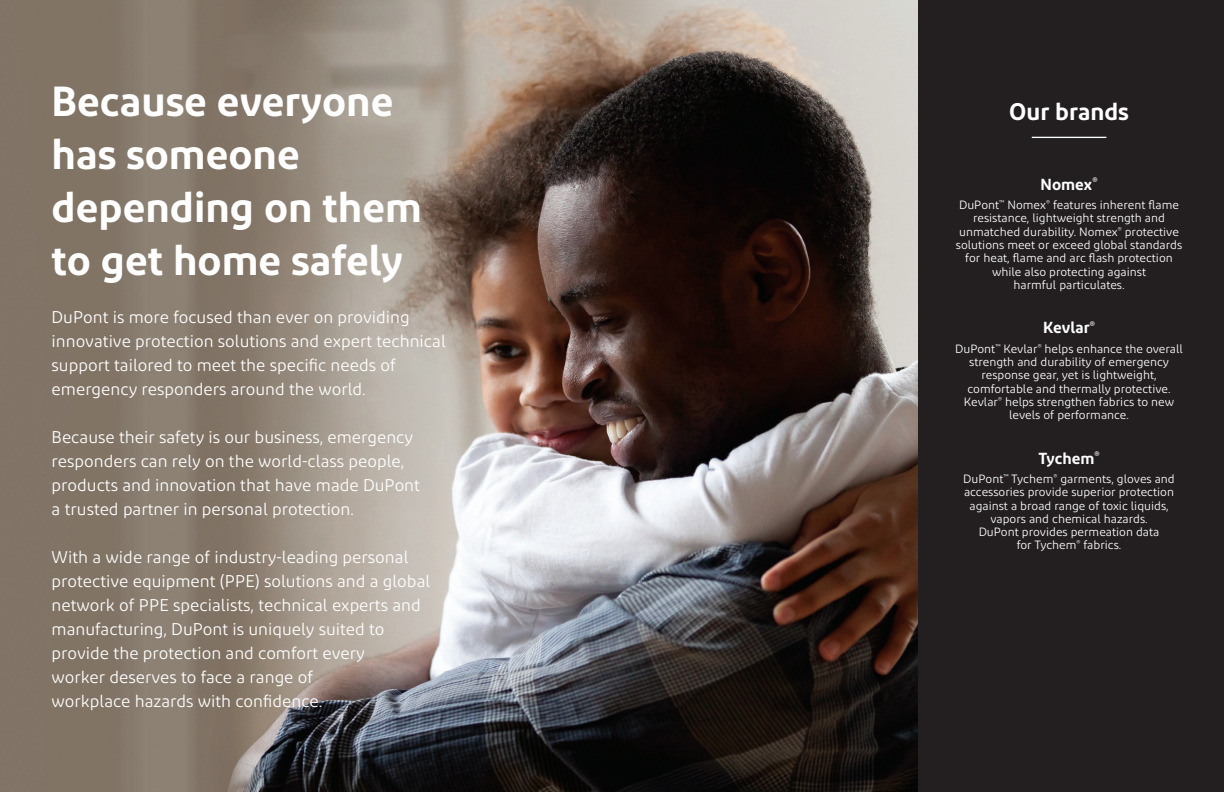
<style>
.page{position:relative;width:1224px;height:792px;background:#fff}
.page>*{position:absolute;margin:0;border:0;box-sizing:border-box;transform-origin:0 0}
.Cover{font:600 42px/53px "Diodrum";color:#fff}
.Sidebar_Title{font:600 24px "Diodrum";color:#fff}
.Callout_body{font:17px/24px "Diodrum";color:#fff}
.Brands{font:600 16px "Diodrum";color:#fff}
.Body_2{font:12px/13.3px "Diodrum";color:#fff;text-align:center}
</style>
<div class="page">
<div style="left:612px;top:0;width:612px;height:792px;background:#231f20"></div>
<img style="left:0;top:0;width:918px;height:792px">
<hr style="left:1032px;top:137px;width:74px;height:1px;background:#fff">
<p class="Cover" style="left:52px;top:74px;width:372px">Because everyone has someone depending on them to get home safely</p>
<p class="Callout_body" style="left:52px;top:305px;width:396px">DuPont is more focused than ever on providing innovative protection solutions and expert technical support tailored to meet the specific needs of emergency responders around the world.</p>
<p class="Callout_body" style="left:52px;top:425px;width:370px">Because their safety is our business, emergency responders can rely on the world-class people, products and innovation that have made DuPont a trusted partner in personal protection.</p>
<p class="Callout_body" style="left:52px;top:545px;width:380px">With a wide range of industry-leading personal protective equipment (PPE) solutions and a global network of PPE specialists, technical experts and manufacturing, DuPont is uniquely suited to provide the protection and comfort every<br>worker deserves to face a range of<br>workplace hazards with confidence.</p>
<p class="Sidebar_Title" style="left:1009px;top:96px;width:121px">Our brands</p>
<p class="Brands" style="left:1041px;top:174px;width:58px">Nomex<sup>®</sup></p>
<p class="Body_2" style="left:956px;top:198px;width:228px">DuPont<sup>™</sup> Nomex<sup>®</sup> features inherent flame resistance, lightweight strength and unmatched durability. Nomex<sup>®</sup> protective solutions meet or exceed global standards for heat, flame and arc flash protection while also protecting against<br>harmful particulates.</p>
<p class="Brands" style="left:1043px;top:317px;width:53px">Kevlar<sup>®</sup></p>
<p class="Body_2" style="left:955px;top:342px;width:229px">DuPont<sup>™</sup> Kevlar<sup>®</sup> helps enhance the overall strength and durability of emergency response gear, yet is lightweight, comfortable and thermally protective.<br>Kevlar<sup>®</sup> helps strengthen fabrics to new levels of performance.</p>
<p class="Brands" style="left:1039px;top:448px;width:62px">Tychem<sup>®</sup></p>
<p class="Body_2" style="left:963px;top:472px;width:213px">DuPont<sup>™</sup> Tychem<sup>®</sup> garments, gloves and accessories provide superior protection against a broad range of toxic liquids, vapors and chemical hazards.<br>DuPont provides permeation data<br>for Tychem<sup>®</sup> fabrics.</p>
</div>
